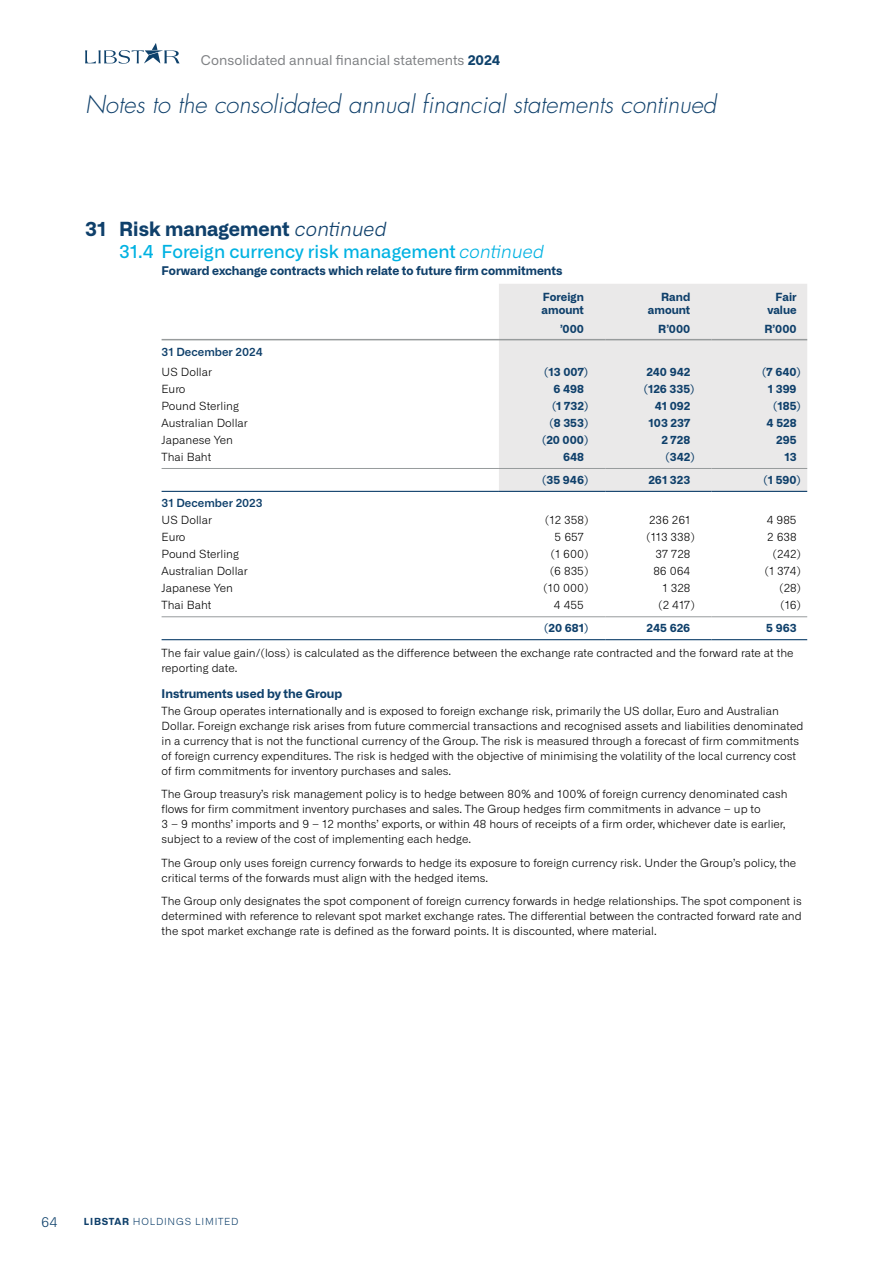
<style>
.page{position:relative;width:893px;height:1263px;background:#fff}
.page>*{position:absolute;margin:0;border:0;box-sizing:border-box;transform-origin:0 0}
.t1{font:italic 300 24px "Futura Std";color:#0f406b}
.t2{font:700 19.5px "Alliance No.1";color:#0f406b}
.t3{font:500 18px "Alliance No.1";color:#00b2e2}
.t4{font:13.5px "Alliance No.1";color:#808285}
.t5{font:300 13.5px "Alliance No.1";color:#0e416b}
.t6{font:700 12px "Alliance No.1";color:#0f406b}
.t7{font:300 11.25px/15px "Alliance No.1";color:#000}
.t8{font:700 11.25px/13.5px "Alliance No.1";color:#0f406b;text-align:right}
.t9{font:600 11.25px "Alliance No.1";color:#0f406b}
.t10{font:300 9.75px "Alliance No.1";letter-spacing:.08em;color:#0f406b}
.s1{font-weight:700;color:#0e416b}
.s2{font-weight:300;font-style:italic}
.s3{font-weight:700}
</style>
<div class="page">
<div style="left:499px;top:284px;width:308px;height:207px;background:#eae9e9"></div>
<hr style="left:162px;top:339px;width:337px;height:1px;background:#979b9c">
<hr style="left:499px;top:339px;width:106px;height:1px;background:#979b9c">
<hr style="left:605px;top:339px;width:106px;height:1px;background:#979b9c">
<hr style="left:711px;top:339px;width:96px;height:1px;background:#979b9c">
<hr style="left:162px;top:468px;width:337px;height:1px;background:#979b9c">
<hr style="left:499px;top:468px;width:106px;height:1px;background:#979b9c">
<hr style="left:605px;top:468px;width:106px;height:1px;background:#979b9c">
<hr style="left:711px;top:468px;width:96px;height:1px;background:#979b9c">
<hr style="left:162px;top:616px;width:337px;height:1px;background:#979b9c">
<hr style="left:499px;top:616px;width:106px;height:1px;background:#979b9c">
<hr style="left:605px;top:616px;width:106px;height:1px;background:#979b9c">
<hr style="left:711px;top:616px;width:96px;height:1px;background:#979b9c">
<hr style="left:162px;top:491px;width:337px;height:1px;background:#0f406b">
<hr style="left:499px;top:491px;width:106px;height:1px;background:#0f406b">
<hr style="left:605px;top:491px;width:106px;height:1px;background:#0f406b">
<hr style="left:711px;top:491px;width:96px;height:1px;background:#0f406b">
<hr style="left:162px;top:639px;width:337px;height:1px;background:#0f406b">
<hr style="left:499px;top:639px;width:106px;height:1px;background:#0f406b">
<hr style="left:605px;top:639px;width:106px;height:1px;background:#0f406b">
<hr style="left:711px;top:639px;width:96px;height:1px;background:#0f406b">
<svg style="left:85px;top:43px;width:95px;height:21px"></svg>
<p class="t4" style="left:201px;top:52px;width:301px">Consolidated annual financial statements <span class="s1">2024</span></p>
<h1 class="t1" style="left:85px;top:90px;width:633px">Notes to the consolidated annual financial statements continued</h1>
<h2 class="t2" style="left:85px;top:216px;width:306px">31 Risk management <span class="s2">continued</span></h2>
<h3 class="t3" style="left:119px;top:240px;width:429px">31.4 Foreign currency risk management <span class="s2">continued</span></h3>
<p class="t6" style="left:162px;top:263px;width:402px">Forward exchange contracts which relate to future firm commitments</p>
<p class="t8" style="left:542px;top:290px;width:44px;text-align:left">Foreign amount</p>
<p class="t8" style="left:648px;top:290px;width:44px">Rand amount</p>
<p class="t8" style="left:767px;top:290px;width:31px">Fair value</p>
<p class="t8" style="left:560px;top:322px;width:25px">’000</p>
<p class="t8" style="left:658px;top:322px;width:34px">R’000</p>
<p class="t8" style="left:764px;top:322px;width:34px">R’000</p>
<p class="t9" style="left:162px;top:345px;width:103px">31 December 2024</p>
<p class="t7" style="left:162px;top:365px;width:52px">US Dollar</p>
<p class="t8" style="left:544px;top:365px;width:45px">(13 007)</p>
<p class="t8" style="left:646px;top:365px;width:45px">240 942</p>
<p class="t8" style="left:762px;top:365px;width:40px">(7 640)</p>
<p class="t7" style="left:162px;top:381px;width:25px">Euro</p>
<p class="t8" style="left:553px;top:382px;width:32px">6 498</p>
<p class="t8" style="left:644px;top:382px;width:52px">(126 335)</p>
<p class="t8" style="left:768px;top:382px;width:30px">1 399</p>
<p class="t7" style="left:162px;top:398px;width:79px">Pound Sterling</p>
<p class="t8" style="left:552px;top:399px;width:38px">(1 732)</p>
<p class="t8" style="left:655px;top:399px;width:37px">41 092</p>
<p class="t8" style="left:773px;top:399px;width:29px">(185)</p>
<p class="t7" style="left:162px;top:415px;width:88px">Australian Dollar</p>
<p class="t8" style="left:550px;top:416px;width:40px">(8 353)</p>
<p class="t8" style="left:649px;top:416px;width:43px">103 237</p>
<p class="t8" style="left:767px;top:416px;width:31px">4 528</p>
<p class="t7" style="left:162px;top:432px;width:73px">Japanese Yen</p>
<p class="t8" style="left:542px;top:433px;width:48px">(20 000)</p>
<p class="t8" style="left:661px;top:433px;width:30px">2 728</p>
<p class="t8" style="left:776px;top:433px;width:22px">295</p>
<p class="t7" style="left:162px;top:449px;width:51px">Thai Baht</p>
<p class="t8" style="left:563px;top:450px;width:22px">648</p>
<p class="t8" style="left:666px;top:450px;width:30px">(342)</p>
<p class="t8" style="left:784px;top:450px;width:14px">13</p>
<p class="t8" style="left:542px;top:473px;width:47px">(35 946)</p>
<p class="t8" style="left:648px;top:473px;width:43px">261 323</p>
<p class="t8" style="left:763px;top:473px;width:39px">(1 590)</p>
<p class="t9" style="left:162px;top:496px;width:103px">31 December 2023</p>
<p class="t7" style="left:162px;top:513px;width:52px">US Dollar</p>
<p class="t7" style="left:545px;top:513px;width:45px">(12 358)</p>
<p class="t7" style="left:649px;top:513px;width:43px">236 261</p>
<p class="t7" style="left:767px;top:513px;width:31px">4 985</p>
<p class="t7" style="left:162px;top:530px;width:25px">Euro</p>
<p class="t7" style="left:555px;top:530px;width:31px">5 657</p>
<p class="t7" style="left:646px;top:530px;width:50px">(113 338)</p>
<p class="t7" style="left:767px;top:530px;width:31px">2 638</p>
<p class="t7" style="left:162px;top:547px;width:79px">Pound Sterling</p>
<p class="t7" style="left:550px;top:547px;width:40px">(1 600)</p>
<p class="t7" style="left:656px;top:547px;width:36px">37 728</p>
<p class="t7" style="left:772px;top:547px;width:30px">(242)</p>
<p class="t7" style="left:162px;top:564px;width:88px">Australian Dollar</p>
<p class="t7" style="left:550px;top:564px;width:40px">(6 835)</p>
<p class="t7" style="left:653px;top:564px;width:38px">86 064</p>
<p class="t7" style="left:764px;top:564px;width:38px">(1 374)</p>
<p class="t7" style="left:162px;top:581px;width:73px">Japanese Yen</p>
<p class="t7" style="left:543px;top:581px;width:47px">(10 000)</p>
<p class="t7" style="left:663px;top:581px;width:29px">1 328</p>
<p class="t7" style="left:779px;top:581px;width:24px">(28)</p>
<p class="t7" style="left:162px;top:598px;width:51px">Thai Baht</p>
<p class="t7" style="left:554px;top:598px;width:32px">4 455</p>
<p class="t7" style="left:658px;top:598px;width:38px">(2 417)</p>
<p class="t7" style="left:780px;top:598px;width:23px">(16)</p>
<p class="t8" style="left:544px;top:621px;width:45px">(20 681)</p>
<p class="t8" style="left:647px;top:621px;width:45px">245 626</p>
<p class="t8" style="left:766px;top:621px;width:32px">5 963</p>
<p class="t7" style="left:162px;top:645px;width:633px">The fair value gain/(loss) is calculated as the difference between the exchange rate contracted and the forward rate at the reporting date.</p>
<p class="t6" style="left:162px;top:685px;width:182px">Instruments used by the Group</p>
<p class="t7" style="left:162px;top:703px;width:643px">The Group operates internationally and is exposed to foreign exchange risk, primarily the US dollar, Euro and Australian Dollar. Foreign exchange risk arises from future commercial transactions and recognised assets and liabilities denominated in a currency that is not the functional currency of the Group. The risk is measured through a forecast of firm commitments of foreign currency expenditures. The risk is hedged with the objective of minimising the volatility of the local currency cost of firm commitments for inventory purchases and sales.</p>
<p class="t7" style="left:162px;top:786px;width:627px">The Group treasury’s risk management policy is to hedge between 80% and 100% of foreign currency denominated cash flows for firm commitment inventory purchases and sales. The Group hedges firm commitments in advance – up to<br>3 – 9 months’ imports and 9 – 12 months’ exports, or within 48 hours of receipts of a firm order, whichever date is earlier, subject to a review of the cost of implementing each hedge.</p>
<p class="t7" style="left:162px;top:855px;width:636px">The Group only uses foreign currency forwards to hedge its exposure to foreign currency risk. Under the Group’s policy, the critical terms of the forwards must align with the hedged items.</p>
<p class="t7" style="left:162px;top:893px;width:642px;text-align:justify">The Group only designates the spot component of foreign currency forwards in hedge relationships. The spot component is determined with reference to relevant spot market exchange rates. The differential between the contracted forward rate and the spot market exchange rate is defined as the forward points. It is discounted, where material.</p>
<p class="t5" style="left:41px;top:1214px;width:18px">64</p>
<p class="t10" style="left:84px;top:1215px;width:156px"><span class="s3">LIBSTAR</span> HOLDINGS LIMITED</p>
</div>
